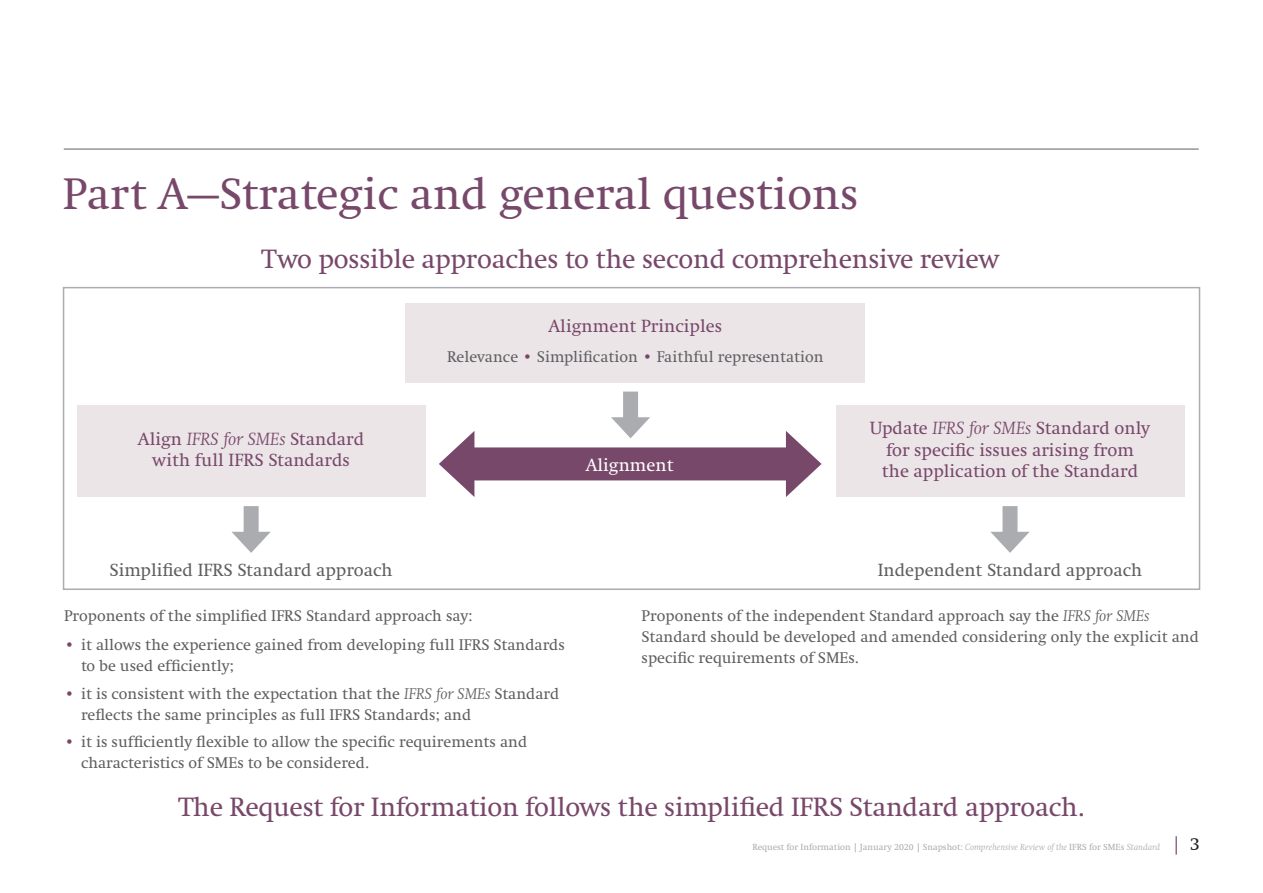
<style>
.page{position:relative;width:1263px;height:893px;background:#fff}
.page>*{position:absolute;margin:0;border:0;box-sizing:border-box;transform-origin:0 0}
.Level_1_heading{font:45px "Swift LT Pro";color:#78486a}
.Level_2_heading{font:27px "Swift LT Pro";letter-spacing:-.01em;color:#78486a}
.t1{font:18px/21.6px "Swift LT Pro";color:#78486a;text-align:center}
.t2{font:18px "Swift LT Pro";color:#5f5f62}
.t3{font:18px "Swift LT Pro";color:#fff}
.Body_copy{font:15.75px/21px "Swift LT Pro";color:#5f5f62}
.t4{font:9px "Swift LT Pro";color:#abacb0}
.s1{font-style:italic}
.s2{color:#78486a}
.s3{color:#b093a3}
.s4{font-size:18px;color:#78486a}
.s5{font-size:18px;color:#231f20}
</style>
<div class="page">
<hr style="left:64px;top:149px;width:1135px;height:1px;background:#5f5f62">
<div style="left:63px;top:287px;width:1137px;height:303px;border:2px solid #abacb0"></div>
<div style="left:461px;top:447px;width:338px;height:33px;background:#78486a"></div>
<svg style="left:439px;top:431px;width:35px;height:66px"></svg>
<svg style="left:786px;top:431px;width:35px;height:66px"></svg>
<div style="left:623px;top:392px;width:15px;height:34px;background:#abacb0"></div>
<svg style="left:611px;top:417px;width:39px;height:21px"></svg>
<div style="left:244px;top:506px;width:15px;height:34px;background:#abacb0"></div>
<svg style="left:232px;top:532px;width:39px;height:21px"></svg>
<div style="left:1002px;top:506px;width:15px;height:34px;background:#abacb0"></div>
<svg style="left:991px;top:532px;width:38px;height:21px"></svg>
<div style="left:406px;top:303px;width:459px;height:79px;background:#ebe5e8"></div>
<div style="left:77px;top:405px;width:348px;height:92px;background:#ebe5e8"></div>
<div style="left:836px;top:405px;width:348px;height:92px;background:#ebe5e8"></div>
<p class="Level_1_heading" style="left:63px;top:168px;width:797px">Part A—Strategic and general questions</p>
<p class="Level_2_heading" style="left:262px;top:244px;width:739px">Two possible approaches to the second comprehensive review</p>
<p class="t1" style="left:138px;top:428px;width:228px">Align <span class="s1">IFRS for SMEs</span> Standard with full IFRS Standards</p>
<p class="t1" style="left:549px;top:316px;width:175px">Alignment Principles</p>
<p class="Body_copy" style="left:447px;top:346px;width:378px">Relevance <span class="s2">•</span> Simplification <span class="s2">•</span> Faithful representation</p>
<p class="t3" style="left:586px;top:454px;width:89px">Alignment</p>
<p class="t1" style="left:870px;top:417px;width:282px">Update <span class="s1">IFRS for SMEs</span> Standard only for specific issues arising from<br>the application of the Standard</p>
<p class="t2" style="left:110px;top:559px;width:285px">Simplified IFRS Standard approach</p>
<p class="t2" style="left:878px;top:559px;width:266px">Independent Standard approach</p>
<p class="Body_copy" style="left:64px;top:605px;width:410px">Proponents of the simplified IFRS Standard approach say:</p>
<p class="Body_copy" style="left:81px;top:635px;width:485px;text-indent:-17px"><span class="s2">•</span> it allows the experience gained from developing full IFRS Standards to be used efficiently;</p>
<p class="Body_copy" style="left:81px;top:683px;width:480px;text-indent:-17px"><span class="s2">•</span> it is consistent with the expectation that the <span class="s1">IFRS for SMEs</span> Standard reflects the same principles as full IFRS Standards; and</p>
<p class="Body_copy" style="left:81px;top:731px;width:448px;text-indent:-17px"><span class="s2">•</span> it is sufficiently flexible to allow the specific requirements and characteristics of SMEs to be considered.</p>
<p class="Body_copy" style="left:642px;top:605px;width:559px">Proponents of the independent Standard approach say the <span class="s1">IFRS for SMEs<br></span>Standard should be developed and amended considering only the explicit and specific requirements of SMEs.</p>
<p class="Level_2_heading" style="left:179px;top:791px;width:907px">The Request for Information follows the simplified IFRS Standard approach.</p>
<p class="t4" style="left:752px;top:842px;width:449px">Request for Information <span class="s3">|</span> January 2020 <span class="s3">|</span> Snapshot: <span class="s1">Comprehensive Review of the</span> IFRS for SMEs <span class="s1">Standard</span> <span class="s4">|</span> <span class="s5">3</span></p>
</div>
